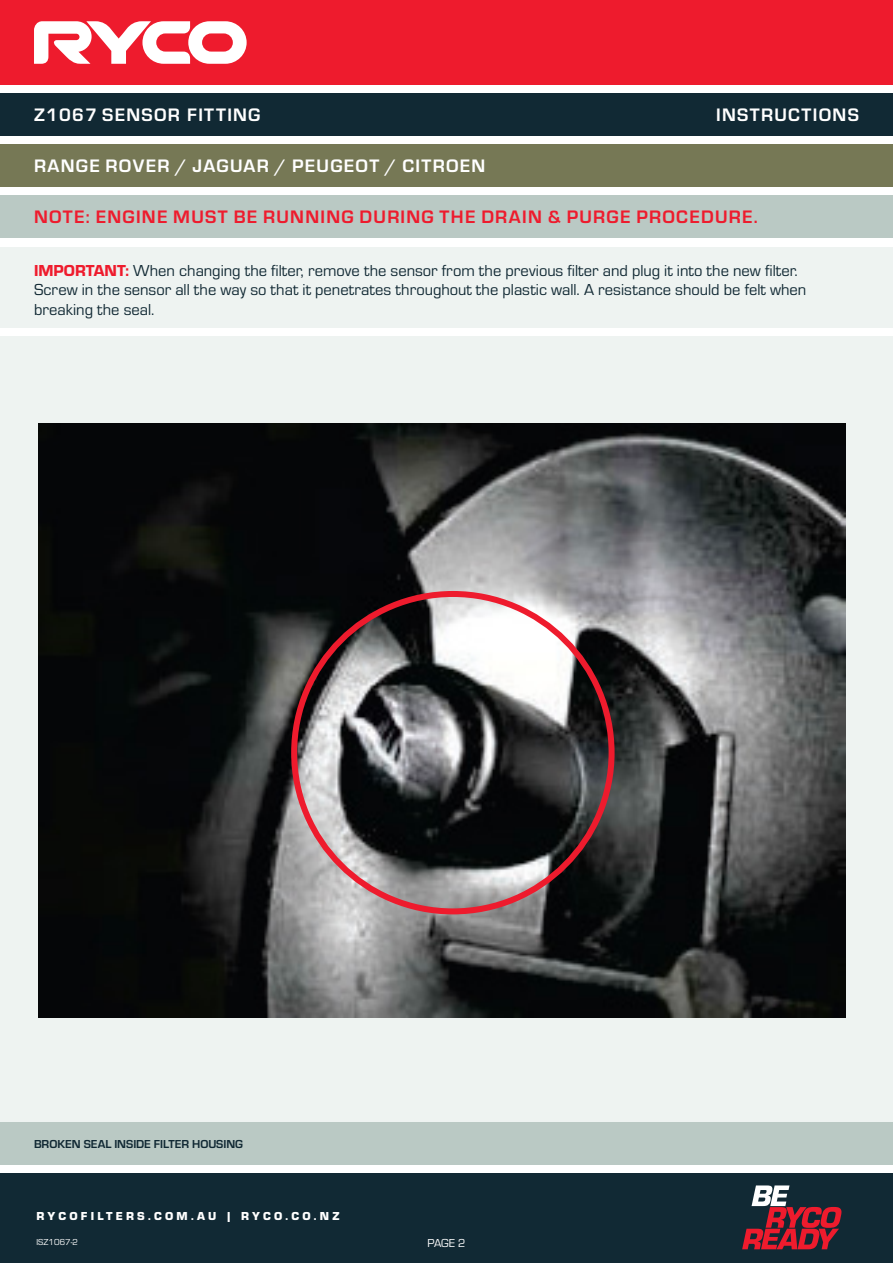
<style>
.page{position:relative;width:893px;height:1263px;background:#fff}
.page>*{position:absolute;margin:0;border:0;box-sizing:border-box;transform-origin:0 0}
.t1{font:700 18.75px "Eurostile";letter-spacing:.07em;color:#fff}
.t2{font:700 18.75px "Eurostile";letter-spacing:.07em;color:#ee1b2d}
.Image_Sub_Headings{font:16.5px/19.8px "Eurostile";color:#112934}
.t3{font:900 12px "Eurostile";letter-spacing:.27em;color:#fff}
.Image_Sub_Headings-2{font:700 12px "Eurostile";color:#112934}
.t4{font:12px "Eurostile";color:#fff}
.t5{font:9px "Eurostile";color:#fff}
.s1{font-family:"Eurostile Hea";color:#ee1b2d}
</style>
<div class="page">
<div style="left:0;top:0;width:893px;height:85px;background:#ee1b2d"></div>
<svg style="left:34px;top:21px;width:213px;height:43px"></svg>
<div style="left:0;top:94px;width:893px;height:42px;background:#112934"></div>
<div style="left:0;top:1174px;width:893px;height:89px;background:#112934"></div>
<svg style="left:742px;top:1185px;width:99px;height:64px"></svg>
<div style="left:0;top:145px;width:893px;height:42px;background:#767855"></div>
<div style="left:0;top:196px;width:893px;height:42px;background:#bac9c4"></div>
<div style="left:0;top:336px;width:893px;height:787px;background:#eef3f1"></div>
<div style="left:0;top:1123px;width:893px;height:42px;background:#bac9c4"></div>
<img style="left:39px;top:424px;width:807px;height:593px">
<div style="left:0;top:247px;width:893px;height:80px;background:#eef3f1"></div>
<p class="t1" style="left:102px;top:101px;width:160px">SENSOR FITTING</p>
<p class="t1" style="left:34px;top:101px;width:220px">Z1067 DRAIN &amp; PURGE</p>
<p class="t1" style="left:716px;top:101px;width:144px">INSTRUCTIONS</p>
<p class="t1" style="left:34px;top:152px;width:453px">RANGE ROVER / JAGUAR / PEUGEOT / CITROEN</p>
<p class="t2" style="left:34px;top:203px;width:725px">NOTE: ENGINE MUST BE RUNNING DURING THE DRAIN &amp; PURGE PROCEDURE.</p>
<p class="Image_Sub_Headings" style="left:34px;top:259px;width:774px"><span class="s1">IMPORTANT:</span> When changing the filter, remove the sensor from the previous filter and plug it into the new filter.<br>Screw in the sensor all the way so that it penetrates throughout the plastic wall. A resistance should be felt when breaking the seal.</p>
<p class="Image_Sub_Headings-2" style="left:34px;top:1135px;width:210px">BROKEN SEAL INSIDE FILTER HOUSING</p>
<p class="t3" style="left:36px;top:1208px;width:304px">RYCOFILTERS.COM.AU | RYCO.CO.NZ</p>
<p class="t5" style="left:36px;top:1236px;width:43px">ISZ1067-2</p>
<p class="t4" style="left:427px;top:1235px;width:40px">PAGE 2</p>
</div>
